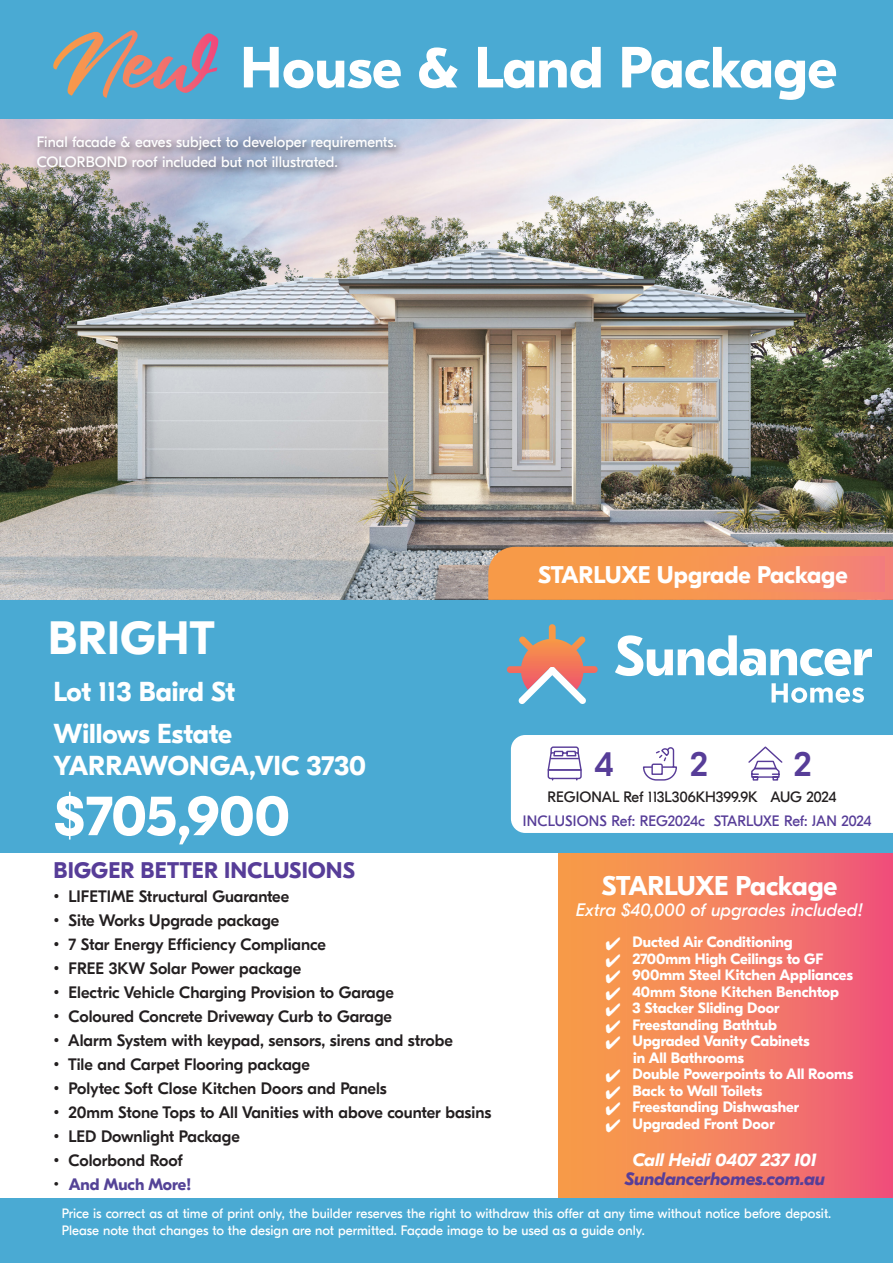
<style>
.page{position:relative;width:893px;height:1263px;background:#fff}
.page>*{position:absolute;margin:0;border:0;box-sizing:border-box;transform-origin:0 0}
.t1{font:700 57.9px "GT Eesti Pro Display";color:#fff}
.t2{font:700 57px "GT Eesti Pro Display";letter-spacing:-.01em;color:#fff}
.t3{font:700 46.5px "GT Eesti Pro Display";letter-spacing:.01em;color:#fff}
.t4{font:500 34.5px "GT Eesti Pro Display";color:#573d98}
.t5{font:700 27.3px "GT Eesti Pro Display";color:#fff}
.t6{font:700 27px "GT Eesti Pro Display";letter-spacing:-.02em;color:#fff}
.t7{font:700 24px "GT Eesti Pro Display";color:#fff}
.t8{font:700 22.5px "GT Eesti Pro Display";letter-spacing:.01em;color:#573d98}
.t9{font:italic 18px "GT Eesti Pro Display";color:#fff}
.t10{font:italic 700 18px "GT Eesti Pro Display";color:#573d98}
.t11{font:italic 700 18px "GT Eesti Pro Display";color:#fff}
.t12{font:500 16.5px "GT Eesti Pro Display";color:#231f20}
.t13{font:700 16.5px "GT Eesti Pro Display";color:#544397}
.t14{font:700 15px "GT Eesti Pro Display";color:#fff}
.t15{font:15px "GT Eesti Pro Display";color:#fff}
.t16{font:15px "GT Eesti Pro Display";letter-spacing:-.01em;color:#573d98}
.t17{font:15px "GT Eesti Pro Display";color:#231f20}
.t18{font:13.5px/16.2px "GT Eesti Pro Display";color:#fff}
.s1{font-weight:400;color:#231f20}
</style>
<div class="page">
<div style="left:559px;top:775px;width:334px;height:450px;background:linear-gradient(to right,#f8a446,#f0587c)"></div>
<div style="left:0;top:0;width:893px;height:119px;background:#4aaad3"></div>
<div style="left:0;top:600px;width:893px;height:252px;background:#4aaad3"></div>
<img style="left:0;top:120px;width:893px;height:479px">
<div style="left:0;top:1198px;width:893px;height:65px;background:#4aaad3"></div>
<svg style="left:53px;top:30px;width:156px;height:68px"></svg>
<div style="left:511px;top:735px;width:382px;height:98px;background:#fff"></div>
<svg style="left:615px;top:635px;width:257px;height:41px"></svg>
<svg style="left:507px;top:624px;width:91px;height:80px"></svg>
<svg style="left:771px;top:683px;width:93px;height:20px"></svg>
<div style="left:33px;top:132px;width:374px;height:46px;background:#231f20;opacity:.75"></div>
<svg style="left:488px;top:547px;width:405px;height:53px;background:#f39257"></svg>
<div style="left:501px;top:556px;width:383px;height:35px;background:linear-gradient(to right,#f8a03d,#f58671)"></div>
<p class="t1" style="left:240px;top:35px;width:598px">House &amp; Land Package</p>
<p class="t15" style="left:37px;top:134px;width:362px">Final facade &amp; eaves subject to developer requirements.</p>
<p class="t15" style="left:37px;top:154px;width:303px">COLORBOND roof included but not illustrated.</p>
<p class="t3" style="left:48px;top:612px;width:168px">BRIGHT</p>
<p class="t5" style="left:53px;top:676px;width:184px">Lot 113 Baird St</p>
<p class="t5" style="left:53px;top:719px;width:180px">Willows Estate</p>
<p class="t5" style="left:53px;top:750px;width:314px">YARRAWONGA,VIC 3730</p>
<p class="t2" style="left:53px;top:784px;width:238px">$705,900</p>
<p class="t8" style="left:53px;top:857px;width:303px">BIGGER BETTER INCLUSIONS</p>
<p class="t12" style="left:53px;top:887px;width:237px">• LIFETIME Structural Guarantee</p>
<p class="t12" style="left:53px;top:911px;width:227px">• Site Works Upgrade package</p>
<p class="t12" style="left:53px;top:935px;width:274px">• 7 Star Energy Efficiency Compliance</p>
<p class="t12" style="left:53px;top:959px;width:249px">• FREE 3KW Solar Power package</p>
<p class="t12" style="left:53px;top:983px;width:342px">• Electric Vehicle Charging Provision to Garage</p>
<p class="t12" style="left:53px;top:1007px;width:340px">• Coloured Concrete Driveway Curb to Garage</p>
<p class="t12" style="left:53px;top:1031px;width:401px">• Alarm System with keypad, sensors, sirens and strobe</p>
<p class="t12" style="left:53px;top:1055px;width:258px">• Tile and Carpet Flooring package</p>
<p class="t12" style="left:53px;top:1079px;width:335px">• Polytec Soft Close Kitchen Doors and Panels</p>
<p class="t12" style="left:53px;top:1103px;width:440px">• 20mm Stone Tops to All Vanities with above counter basins</p>
<p class="t12" style="left:53px;top:1127px;width:188px">• LED Downlight Package</p>
<p class="t12" style="left:53px;top:1151px;width:131px">• Colorbond Roof</p>
<p class="t13" style="left:53px;top:1175px;width:140px"><span class="s1">•</span> And Much More!</p>
<p class="t7" style="left:538px;top:561px;width:311px">STARLUXE Upgrade Package</p>
<p class="t4" style="left:594px;top:746px;width:21px">4</p>
<p class="t4" style="left:690px;top:746px;width:19px">2</p>
<p class="t4" style="left:794px;top:746px;width:19px">2</p>
<p class="t17" style="left:548px;top:789px;width:291px">REGIONAL Ref 113L306KH399.9K AUG 2024</p>
<p class="t16" style="left:523px;top:812px;width:350px">INCLUSIONS Ref: REG2024c STARLUXE Ref: JAN 2024</p>
<p class="t6" style="left:602px;top:870px;width:237px">STARLUXE Package</p>
<p class="t9" style="left:576px;top:900px;width:289px">Extra $40,000 of upgrades included!</p>
<p class="t14" style="left:605px;top:933px;width:189px">✔ Ducted Air Conditioning</p>
<p class="t14" style="left:605px;top:950px;width:219px">✔ 2700mm High Ceilings to GF</p>
<p class="t14" style="left:605px;top:966px;width:249px">✔ 900mm Steel Kitchen Appliances</p>
<p class="t14" style="left:605px;top:983px;width:235px">✔ 40mm Stone Kitchen Benchtop</p>
<p class="t14" style="left:605px;top:999px;width:176px">✔ 3 Stacker Sliding Door</p>
<p class="t14" style="left:605px;top:1016px;width:173px">✔ Freestanding Bathtub</p>
<p class="t14" style="left:605px;top:1032px;width:206px">✔ Upgraded Vanity Cabinets</p>
<p class="t14" style="left:633px;top:1049px;width:112px">in All Bathrooms</p>
<p class="t14" style="left:605px;top:1065px;width:249px">✔ Double Powerpoints to All Rooms</p>
<p class="t14" style="left:605px;top:1082px;width:158px">✔ Back to Wall Toilets</p>
<p class="t14" style="left:605px;top:1098px;width:195px">✔ Freestanding Dishwasher</p>
<p class="t14" style="left:605px;top:1115px;width:171px">✔ Upgraded Front Door</p>
<p class="t11" style="left:633px;top:1150px;width:186px">Call Heidi 0407 237 101</p>
<p class="t10" style="left:625px;top:1169px;width:202px">Sundancerhomes.com.au</p>
<p class="t18" style="left:62px;top:1206px;width:771px">Price is correct as at time of print only, the builder reserves the right to withdraw this offer at any time without notice before deposit.<br>Please note that changes to the design are not permitted. Façade image to be used as a guide only.</p>
</div>
